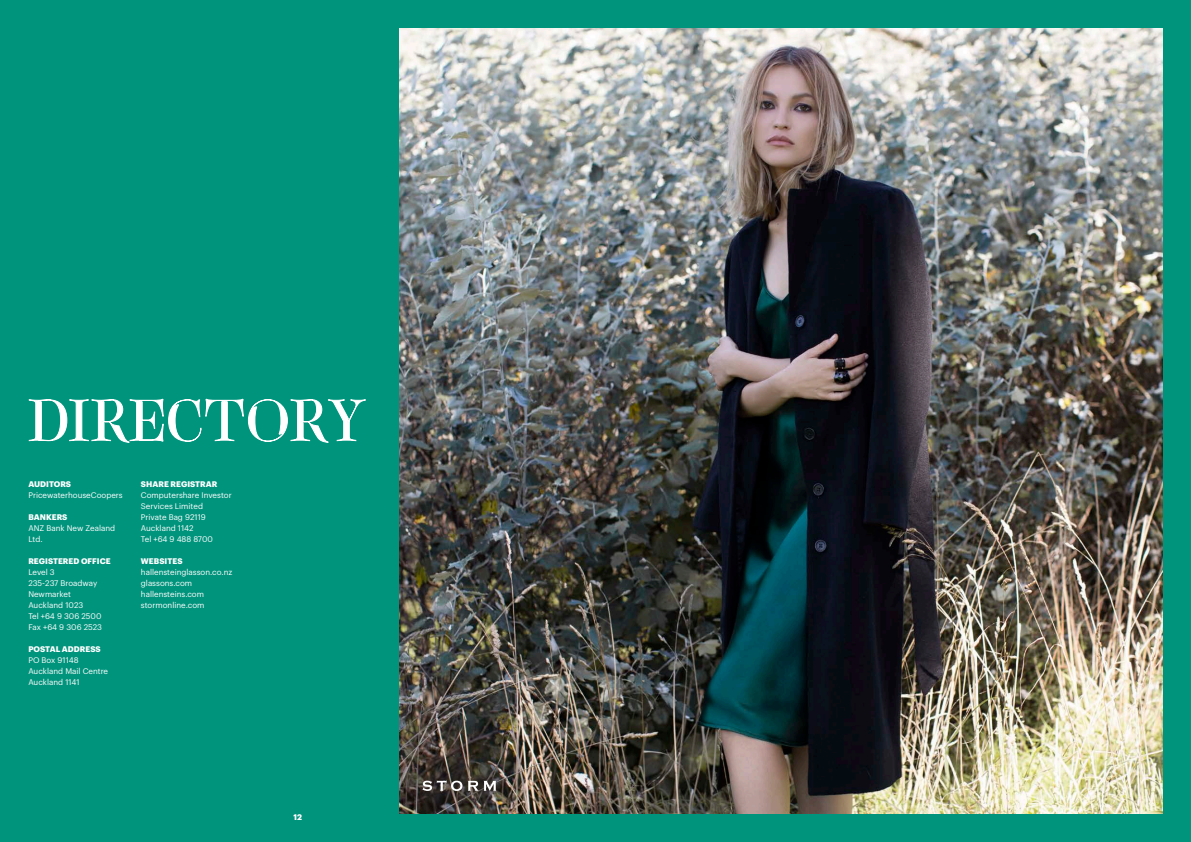
<style>
.page{position:relative;width:1191px;height:842px;background:#00947d}
.page>*{position:absolute;margin:0;border:0;box-sizing:border-box;transform-origin:0 0}
.t1{font:58.2px "Lingerie Regular Exit Camisole";color:#fff}
.t2{font:8px/11px "Graphik";color:#fff}
.t3{font:700 8px "Graphik";letter-spacing:.005em;color:#fff}
</style>
<div class="page">
<img style="left:400px;top:28px;width:762px;height:786px">
<svg style="left:29px;top:399px;width:336px;height:43px"></svg>
<div style="left:399px;top:756px;width:121px;height:59px;background:#231f20;opacity:.75"></div>
<svg style="left:422px;top:780px;width:40px;height:11px"></svg>
<svg style="left:468px;top:781px;width:28px;height:10px"></svg>
<h1 class="t1" style="left:28px;top:386px;width:339px">DIRECTORY</h1>
<p class="t3" style="left:28px;top:478px;width:44px">AUDITORS</p>
<p class="t2" style="left:28px;top:489px;width:96px">PricewaterhouseCoopers</p>
<p class="t3" style="left:28px;top:511px;width:41px">BANKERS</p>
<p class="t2" style="left:28px;top:522px;width:88px">ANZ Bank New Zealand<br>Ltd.</p>
<p class="t3" style="left:28px;top:555px;width:84px">REGISTERED OFFICE</p>
<p class="t2" style="left:28px;top:566px;width:75px">Level 3<br>235-237 Broadway<br>Newmarket<br>Auckland 1023<br>Tel +64 9 306 2500<br>Fax +64 9 306 2523</p>
<p class="t3" style="left:28px;top:643px;width:74px">POSTAL ADDRESS</p>
<p class="t2" style="left:28px;top:654px;width:81px">PO Box 91148<br>Auckland Mail Centre<br>Auckland 1141</p>
<p class="t3" style="left:141px;top:478px;width:78px">SHARE REGISTRAR</p>
<p class="t2" style="left:141px;top:489px;width:92px">Computershare Investor<br>Services Limited<br>Private Bag 92119<br>Auckland 1142<br>Tel +64 9 488 8700</p>
<p class="t3" style="left:141px;top:555px;width:43px">WEBSITES</p>
<p class="t2" style="left:141px;top:566px;width:93px">hallensteinglasson.co.nz glassons.com hallensteins.com stormonline.com</p>
<p class="t3" style="left:293px;top:811px;width:10px">12</p>
</div>
